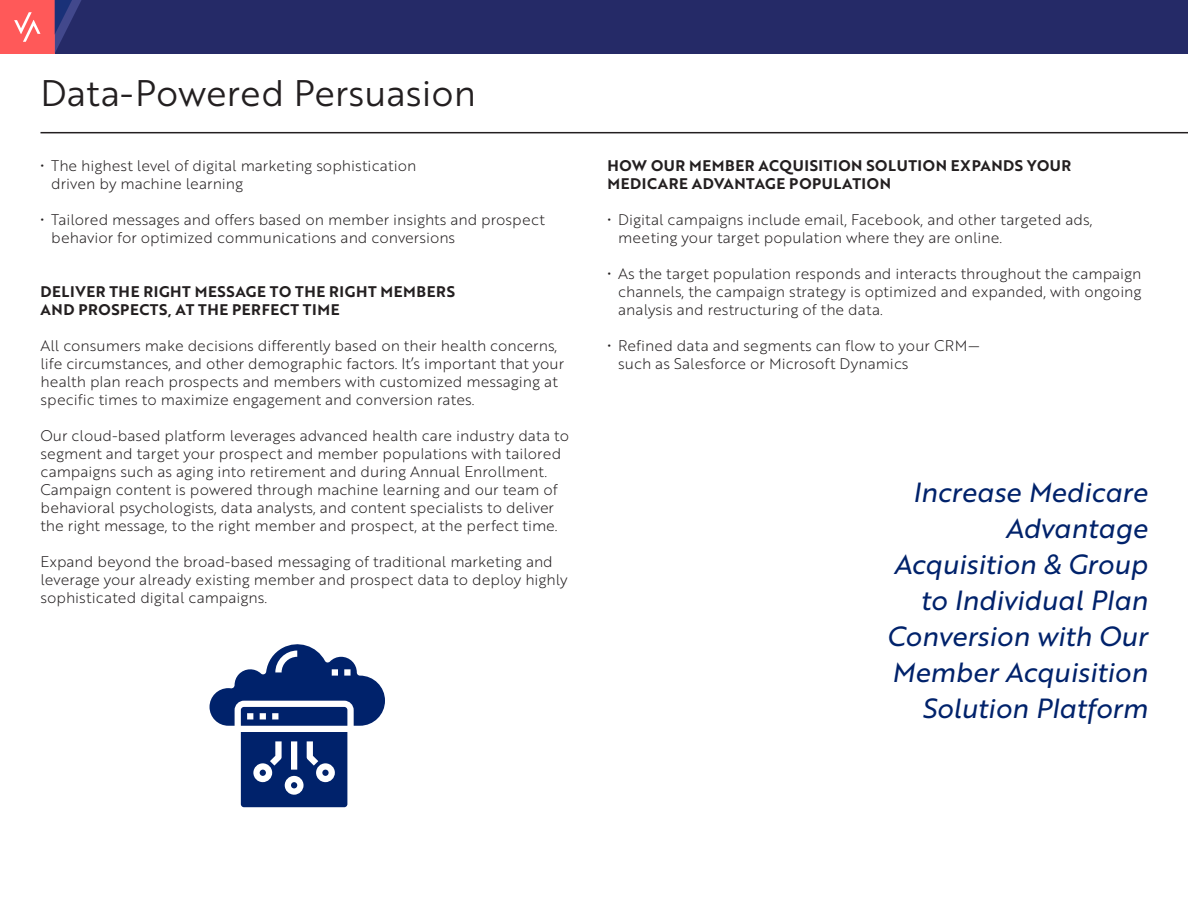
<style>
.page{position:relative;width:1188px;height:918px;background:#fff}
.page>*{position:absolute;margin:0;border:0;box-sizing:border-box;transform-origin:0 0}
.Headline{font:36px "Brother 1816 Book";color:#231f20}
.Pullquote{font:27px/36px "Brother 1816 Regular Italic";color:#00226b;text-align:right}
.t1{font:15px/18px "Brother 1816 Light";color:#231f20}
.Subhead{font:15px/18px "Brother 1816 Bold";letter-spacing:.04em;color:#231f20}
</style>
<div class="page">
<div style="left:0;top:0;width:1188px;height:54px;background:#252a67"></div>
<div style="left:0;top:0;width:55px;height:54px;background:#ff5959"></div>
<svg style="left:14px;top:12px;width:27px;height:30px"></svg>
<svg style="left:55px;top:0;width:26px;height:52px"></svg>
<hr style="left:40px;top:132px;width:1148px;height:1px;background:#231f20">
<svg style="left:241px;top:732px;width:106px;height:75px;background:#274381"></svg>
<svg style="left:210px;top:644px;width:175px;height:82px"></svg>
<p class="Headline" style="left:40px;top:67px;width:437px">Data-Powered Persuasion</p>
<p class="t1" style="left:51px;top:156px;width:367px;text-indent:-11px">• The highest level of digital marketing sophistication driven by machine learning</p>
<p class="t1" style="left:51px;top:210px;width:495px;text-indent:-11px">• Tailored messages and offers based on member insights and prospect behavior for optimized communications and conversions</p>
<p class="Subhead" style="left:40px;top:282px;width:416px">DELIVER THE RIGHT MESSAGE TO THE RIGHT MEMBERS<br>AND PROSPECTS, AT THE PERFECT TIME</p>
<p class="t1" style="left:40px;top:336px;width:525px">All consumers make decisions differently based on their health concerns, life circumstances, and other demographic factors. It’s important that your health plan reach prospects and members with customized messaging at specific times to maximize engagement and conversion rates.</p>
<p class="t1" style="left:40px;top:426px;width:530px">Our cloud-based platform leverages advanced health care industry data to segment and target your prospect and member populations with tailored campaigns such as aging into retirement and during Annual Enrollment.<br>Campaign content is powered through machine learning and our team of behavioral psychologists, data analysts, and content specialists to deliver the right message, to the right member and prospect, at the perfect time.</p>
<p class="t1" style="left:40px;top:552px;width:529px">Expand beyond the broad-based messaging of traditional marketing and leverage your already existing member and prospect data to deploy highly sophisticated digital campaigns.</p>
<p class="Subhead" style="left:608px;top:156px;width:465px">HOW OUR MEMBER ACQUISITION SOLUTION EXPANDS YOUR<br>MEDICARE ADVANTAGE POPULATION</p>
<p class="t1" style="left:618px;top:210px;width:476px;text-indent:-11px">• Digital campaigns include email, Facebook, and other targeted ads, meeting your target population where they are online.</p>
<p class="t1" style="left:618px;top:264px;width:525px;text-align:justify;text-indent:-11px">• As the target population responds and interacts throughout the campaign channels, the campaign strategy is optimized and expanded, with ongoing analysis and restructuring of the data.</p>
<p class="t1" style="left:618px;top:336px;width:363px;text-indent:-11px">• Refined data and segments can flow to your CRM— such as Salesforce or Microsoft Dynamics</p>
<p class="Pullquote" style="left:887px;top:473px;width:262px">Increase Medicare<br>Advantage<br>Acquisition &amp; Group to Individual Plan<br>Conversion with Our<br>Member Acquisition<br>Solution Platform</p>
</div>
